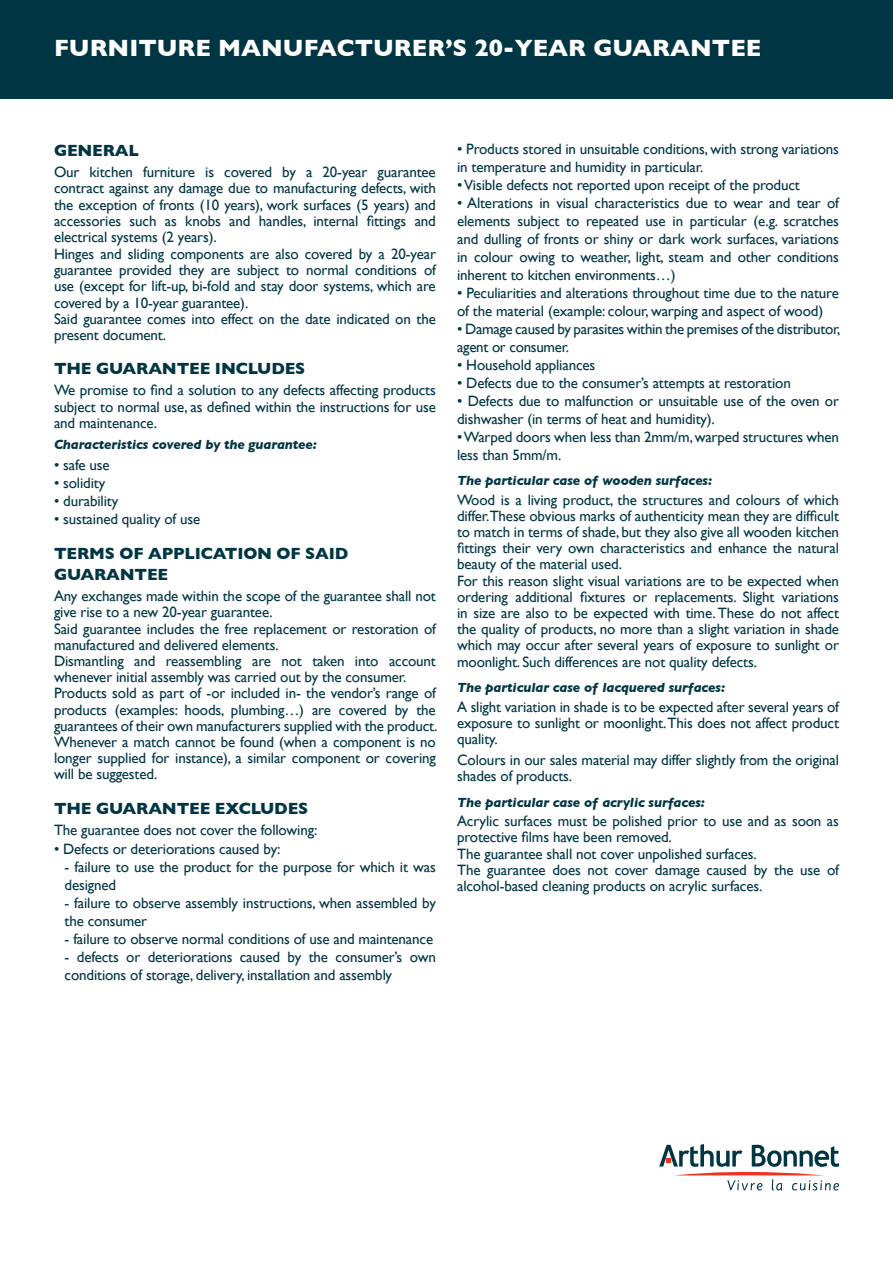
<style>
.page{position:relative;width:893px;height:1263px;background:#fff}
.page>*{position:absolute;margin:0;border:0;box-sizing:border-box;transform-origin:0 0}
.t1{font:700 24px "Gill Sans";color:#fff}
.t2{font:700 16.5px/21px "Gill Sans";letter-spacing:-.01em;color:#003644}
.t3{font:15px/16.2px "Gill Sans";letter-spacing:-.01em;color:#003644}
.t4{font:italic 700 13.5px "Gill Sans";letter-spacing:-.01em;color:#003644}
</style>
<div class="page">
<div style="left:0;top:0;width:893px;height:99px;background:#003644"></div>
<svg style="left:659px;top:1144px;width:180px;height:46px"></svg>
<h1 class="t1" style="left:54px;top:34px;width:709px">FURNITURE MANUFACTURER’S 20-YEAR GUARANTEE</h1>
<p class="t2" style="left:54px;top:140px;width:87px">GENERAL</p>
<p class="t3" style="left:54px;top:164px;width:383px">Our kitchen furniture is covered by a 20-year guarantee contract against any damage due to manufacturing defects, with the exception of fronts (10 years), work surfaces (5 years) and accessories such as knobs and handles, internal fittings and electrical systems (2 years).<br>Hinges and sliding components are also covered by a 20-year guarantee provided they are subject to normal conditions of use (except for lift-up, bi-fold and stay door systems, which are covered by a 10-year guarantee).<br>Said guarantee comes into effect on the date indicated on the present document.</p>
<p class="t2" style="left:54px;top:358px;width:253px">THE GUARANTEE INCLUDES</p>
<p class="t3" style="left:54px;top:382px;width:383px;text-align:justify">We promise to find a solution to any defects affecting products subject to normal use, as defined within the instructions for use and maintenance.</p>
<p class="t4" style="left:54px;top:436px;width:264px">Characteristics covered by the guarantee:</p>
<p class="t3" style="left:54px;top:456px;width:57px">• safe use</p>
<p class="t3" style="left:54px;top:474px;width:53px">• solidity</p>
<p class="t3" style="left:54px;top:492px;width:66px">• durability</p>
<p class="t3" style="left:54px;top:510px;width:148px">• sustained quality of use</p>
<p class="t2" style="left:54px;top:543px;width:296px">TERMS OF APPLICATION OF SAID<br>GUARANTEE</p>
<p class="t3" style="left:54px;top:588px;width:385px">Any exchanges made within the scope of the guarantee shall not give rise to a new 20-year guarantee.<br>Said guarantee includes the free replacement or restoration of manufactured and delivered elements.<br>Dismantling and reassembling are not taken into account whenever initial assembly was carried out by the consumer.<br>Products sold as part of -or included in- the vendor’s range of products (examples: hoods, plumbing…) are covered by the guarantees of their own manufacturers supplied with the product.<br>Whenever a match cannot be found (when a component is no longer supplied for instance), a similar component or covering will be suggested.</p>
<p class="t2" style="left:54px;top:797px;width:256px">THE GUARANTEE EXCLUDES</p>
<p class="t3" style="left:54px;top:821px;width:265px">The guarantee does not cover the following:</p>
<p class="t3" style="left:54px;top:841px;width:228px">• Defects or deteriorations caused by:</p>
<p class="t3" style="left:65px;top:858px;width:373px;line-height:18px">- failure to use the product for the purpose for which it was designed</p>
<p class="t3" style="left:65px;top:894px;width:373px;line-height:18px">- failure to observe assembly instructions, when assembled by the consumer</p>
<p class="t3" style="left:65px;top:931px;width:370px">- failure to observe normal conditions of use and maintenance</p>
<p class="t3" style="left:65px;top:948px;width:373px;line-height:18px">- defects or deteriorations caused by the consumer’s own conditions of storage, delivery, installation and assembly</p>
<p class="t3" style="left:457px;top:139px;width:383px;line-height:18px">• Products stored in unsuitable conditions, with strong variations in temperature and humidity in particular.</p>
<p class="t3" style="left:457px;top:176px;width:344px">• Visible defects not reported upon receipt of the product</p>
<p class="t3" style="left:457px;top:193px;width:383px;line-height:18px;text-align:justify">• Alterations in visual characteristics due to wear and tear of elements subject to repeated use in particular (e.g. scratches and dulling of fronts or shiny or dark work surfaces, variations in colour owing to weather, light, steam and other conditions inherent to kitchen environments…)</p>
<p class="t3" style="left:457px;top:283px;width:383px;line-height:18px">• Peculiarities and alterations throughout time due to the nature of the material (example: colour, warping and aspect of wood)</p>
<p class="t3" style="left:457px;top:319px;width:385px;line-height:18px">• Damage caused by parasites within the premises of the distributor, agent or consumer.</p>
<p class="t3" style="left:457px;top:356px;width:140px">• Household appliances</p>
<p class="t3" style="left:457px;top:374px;width:335px">• Defects due to the consumer’s attempts at restoration</p>
<p class="t3" style="left:457px;top:391px;width:383px;line-height:18px">• Defects due to malfunction or unsuitable use of the oven or dishwasher (in terms of heat and humidity).</p>
<p class="t3" style="left:457px;top:427px;width:383px;line-height:18px">• Warped doors when less than 2mm/m, warped structures when less than 5mm/m.</p>
<p class="t4" style="left:457px;top:473px;width:257px">The particular case of wooden surfaces:</p>
<p class="t3" style="left:457px;top:491px;width:383px">Wood is a living product, the structures and colours of which differ.These obvious marks of authenticity mean they are difficult to match in terms of shade, but they also give all wooden kitchen fittings their very own characteristics and enhance the natural beauty of the material used.<br>For this reason slight visual variations are to be expected when ordering additional fixtures or replacements. Slight variations in size are also to be expected with time. These do not affect the quality of products, no more than a slight variation in shade which may occur after several years of exposure to sunlight or moonlight. Such differences are not quality defects.</p>
<p class="t4" style="left:457px;top:680px;width:269px">The particular case of lacquered surfaces:</p>
<p class="t3" style="left:457px;top:698px;width:383px;text-align:justify">A slight variation in shade is to be expected after several years of exposure to sunlight or moonlight. This does not affect product quality.</p>
<p class="t3" style="left:457px;top:752px;width:383px">Colours in our sales material may differ slightly from the original shades of products.</p>
<p class="t4" style="left:457px;top:794px;width:249px">The particular case of acrylic surfaces:</p>
<p class="t3" style="left:457px;top:813px;width:383px">Acrylic surfaces must be polished prior to use and as soon as protective films have been removed.<br>The guarantee shall not cover unpolished surfaces.<br>The guarantee does not cover damage caused by the use of alcohol-based cleaning products on acrylic surfaces.</p>
</div>
